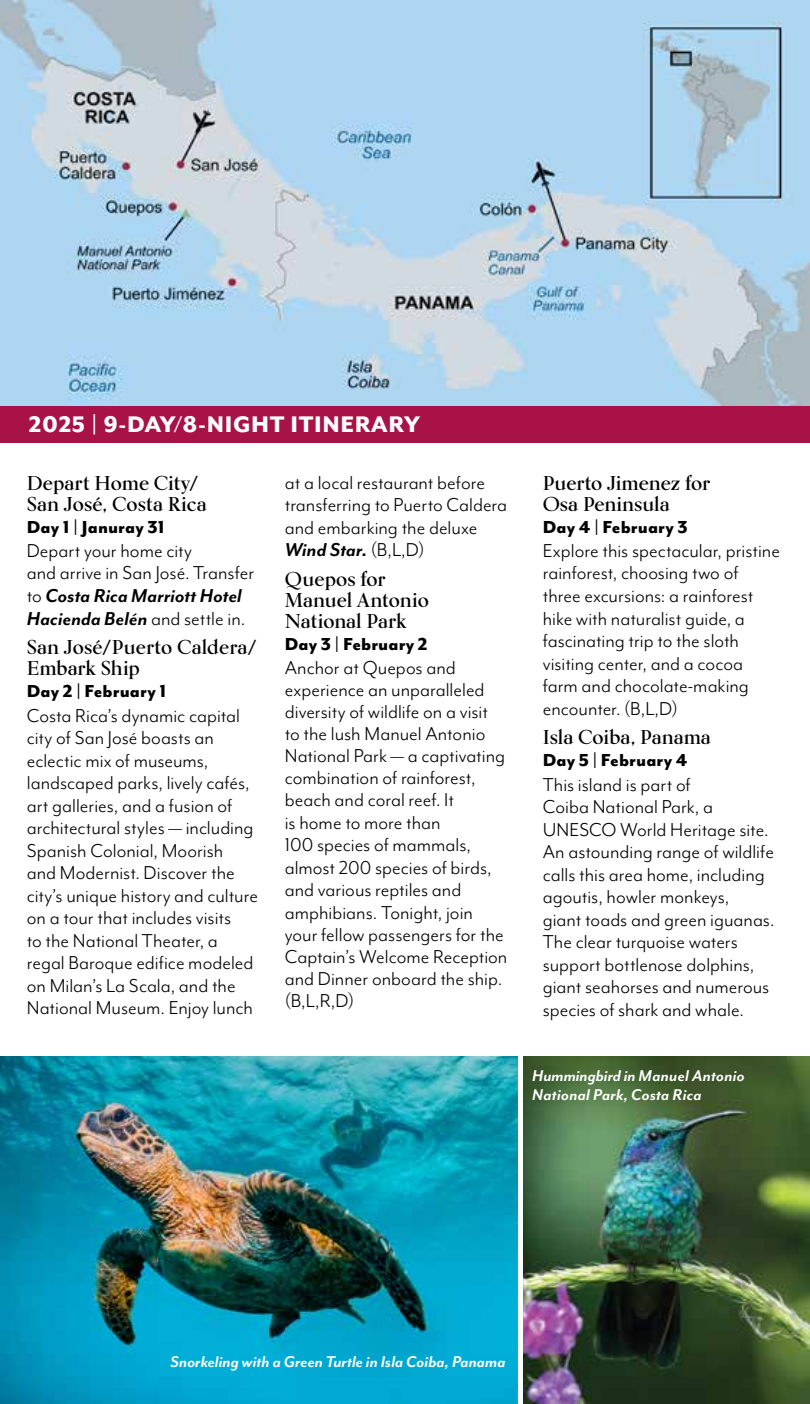
<style>
.page{position:relative;width:810px;height:1404px;background:#fff}
.page>*{position:absolute;margin:0;border:0;box-sizing:border-box;transform-origin:0 0}
.t1{font:800 26px "Mr Eaves Mod OT";letter-spacing:.025em;color:#fff}
.t2{font:21.6px/22.6px "Mr Eaves Mod OT";color:#000}
.t3{font:700 20px/21px "Kumlien Pro";color:#000}
.t4{font:800 20px "Mr Eaves Mod OT";letter-spacing:.005em;color:#000}
.t5{font:italic 700 18px/19px "Mr Eaves Mod OT";color:#fff}
.s1{font-weight:700;font-style:italic}
</style>
<div class="page">
<img style="left:0;top:1056px;width:518px;height:348px">
<img style="left:523px;top:1056px;width:287px;height:348px">
<div style="left:522px;top:1059px;width:233px;height:54px;background:#000;opacity:.05"></div>
<img style="left:0;top:0;width:810px;height:406px">
<div style="left:0;top:406px;width:810px;height:37px;background:#a81246"></div>
<p class="t1" style="left:29px;top:409px;width:393px">2025 | 9-DAY/8-NIGHT ITINERARY</p>
<p class="t3" style="left:27px;top:472px;width:182px">Depart Home City/<br>San José, Costa Rica</p>
<p class="t4" style="left:27px;top:515px;width:139px">Day 1 | Januray 31</p>
<p class="t2" style="left:27px;top:539px;width:229px">Depart your home city<br>and arrive in San José. Transfer to <span class="s1">Costa Rica Marriott Hotel<br>Hacienda Belén</span> and settle in.</p>
<p class="t3" style="left:27px;top:637px;width:232px">San José/Puerto Caldera/<br>Embark Ship</p>
<p class="t4" style="left:27px;top:680px;width:141px">Day 2 | February 1</p>
<p class="t2" style="left:27px;top:704px;width:233px">Costa Rica’s dynamic capital city of San José boasts an eclectic mix of museums, landscaped parks, lively cafés, art galleries, and a fusion of architectural styles — including<br>Spanish Colonial, Moorish and Modernist. Discover the city’s unique history and culture on a tour that includes visits<br>to the National Theater, a regal Baroque edifice modeled on Milan’s La Scala, and the<br>National Museum. Enjoy lunch</p>
<p class="t2" style="left:285px;top:471px;width:224px">at a local restaurant before transferring to Puerto Caldera and embarking the deluxe<br><span class="s1">Wind Star.</span> (B,L,D)</p>
<p class="t3" style="left:285px;top:568px;width:146px">Quepos for<br>Manuel Antonio<br>National Park</p>
<p class="t4" style="left:285px;top:633px;width:144px">Day 3 | February 2</p>
<p class="t2" style="left:285px;top:656px;width:224px">Anchor at Quepos and experience an unparalleled diversity of wildlife on a visit to the lush Manuel Antonio<br>National Park — a captivating combination of rainforest, beach and coral reef. It<br>is home to more than<br>100 species of mammals, almost 200 species of birds, and various reptiles and amphibians. Tonight, join your fellow passengers for the<br>Captain’s Welcome Reception and Dinner onboard the ship. (B,L,R,D)</p>
<p class="t3" style="left:543px;top:472px;width:169px">Puerto Jimenez for<br>Osa Peninsula</p>
<p class="t4" style="left:543px;top:515px;width:146px">Day 4 | February 3</p>
<p class="t2" style="left:543px;top:539px;width:239px">Explore this spectacular, pristine rainforest, choosing two of three excursions: a rainforest hike with naturalist guide, a fascinating trip to the sloth visiting center, and a cocoa farm and chocolate-making encounter. (B,L,D)</p>
<p class="t3" style="left:543px;top:727px;width:170px">Isla Coiba, Panama</p>
<p class="t4" style="left:543px;top:749px;width:146px">Day 5 | February 4</p>
<p class="t2" style="left:543px;top:773px;width:233px">This island is part of<br>Coiba National Park, a<br>UNESCO World Heritage site.<br>An astounding range of wildlife calls this area home, including agoutis, howler monkeys,<br>giant toads and green iguanas.<br>The clear turquoise waters support bottlenose dolphins, giant seahorses and numerous species of shark and whale.</p>
<p class="t5" style="left:532px;top:1066px;width:214px">Hummingbird in Manuel Antonio<br>National Park, Costa Rica</p>
<p class="t5" style="left:171px;top:1352px;width:337px">Snorkeling with a Green Turtle in Isla Coiba, Panama</p>
</div>
